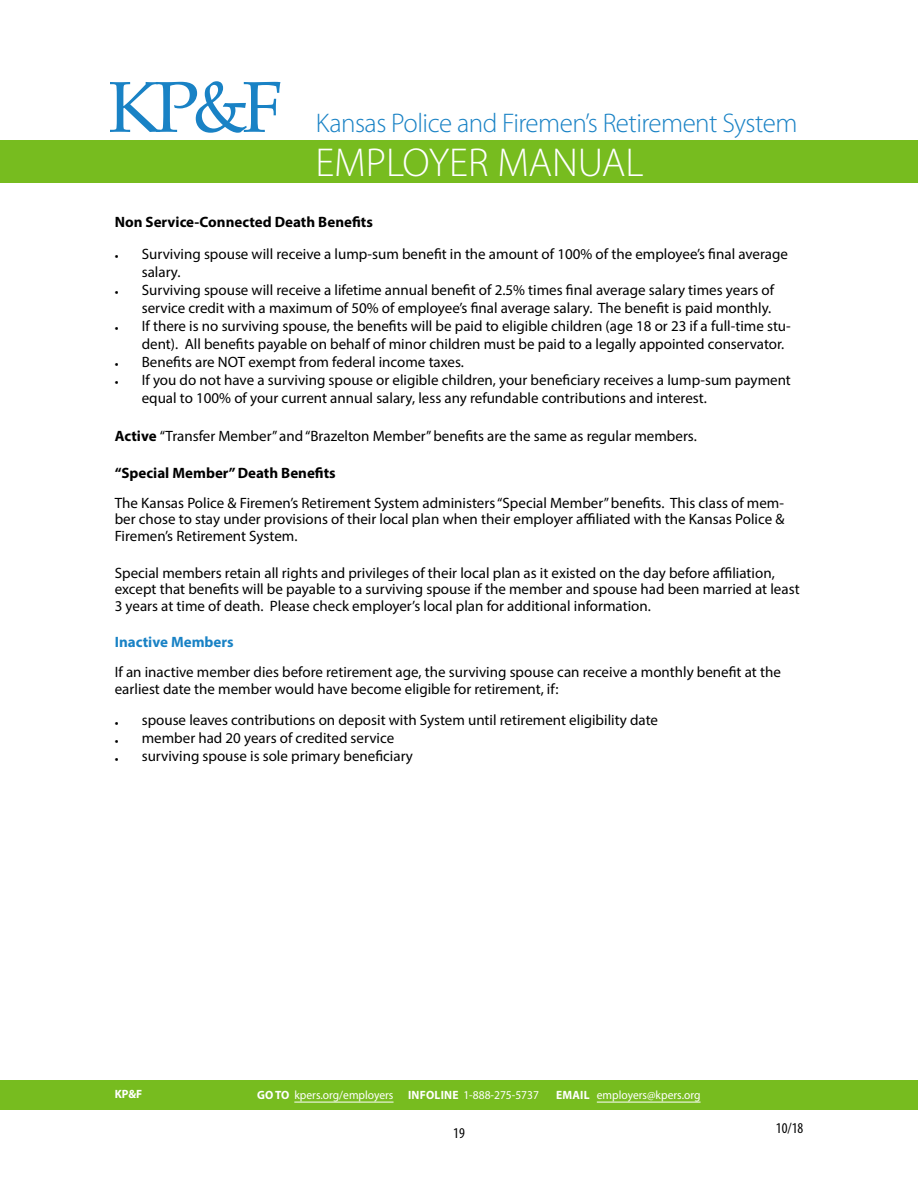
<style>
.page{position:relative;width:918px;height:1188px;background:#fff}
.page>*{position:absolute;margin:0;border:0;box-sizing:border-box;transform-origin:0 0}
.t1{font:72px "Book Antiqua";color:#1982c5}
.t2{font:300 40.5px "Myriad Pro";color:#fff}
.t3{font:300 27px "Myriad Pro";letter-spacing:-.02em;color:#1982c5}
.t4{font:15px/16.5px "Myriad Pro";color:#000}
.t5{font:700 15px "Myriad Pro";color:#000}
.t6{font:700 15px "Myriad Pro";color:#1982c5}
.t7{font:condensed 15px "Myriad Pro";color:#000}
.t8{font:12px "Myriad Pro";color:#fff;scale:.96 1}
.t9{font:700 12px "Myriad Pro";color:#fff;scale:.96 1}
.s1{font-weight:700}
</style>
<div class="page">
<div style="left:0;top:140px;width:918px;height:43px;background:#77bc1f"></div>
<div style="left:0;top:1080px;width:918px;height:29px;background:#77bc1f"></div>
<hr style="left:294px;top:1102px;width:100px;height:1px;background:#fff">
<hr style="left:597px;top:1102px;width:104px;height:1px;background:#fff">
<h1 class="t1" style="left:108px;top:57px;width:176px">KP&amp;F</h1>
<h3 class="t3" style="left:316px;top:107px;width:483px">Kansas Police and Firemen’s Retirement System</h3>
<h2 class="t2" style="left:315px;top:138px;width:330px">EMPLOYER MANUAL</h2>
<p class="t5" style="left:115px;top:212px;width:260px">Non Service-Connected Death Benefts</p>
<p class="t4" style="left:142px;top:244px;width:648px;line-height:18px;text-indent:-27px"><sub>•</sub> Surviving spouse will receive a lump-sum beneft in the amount of 100% of the employee’s fnal average salary.</p>
<p class="t4" style="left:115px;top:280px;width:662px;line-height:18px;text-align:right"><sub>•</sub> Surviving spouse will receive a lifetime annual beneft of 2.5% times fnal average salary times years of service credit with a maximum of 50% of employee’s fnal average salary. The beneft is paid monthly.</p>
<p class="t4" style="left:142px;top:316px;width:651px;line-height:18px;text-indent:-27px"><sub>•</sub> If there is no surviving spouse, the benefts will be paid to eligible children (age 18 or 23 if a full-time stu&shy;dent). All benefts payable on behalf of minor children must be paid to a legally appointed conservator.</p>
<p class="t4" style="left:115px;top:353px;width:351px"><sub>•</sub> Benefts are NOT exempt from federal income taxes.</p>
<p class="t4" style="left:142px;top:370px;width:651px;line-height:18px;text-indent:-27px"><sub>•</sub> If you do not have a surviving spouse or eligible children, your benefciary receives a lump-sum payment equal to 100% of your current annual salary, less any refundable contributions and interest.</p>
<p class="t4" style="left:115px;top:427px;width:584px"><span class="s1">Active</span> “Transfer Member” and “Brazelton Member” benefts are the same as regular members.</p>
<p class="t5" style="left:115px;top:463px;width:223px">“Special Member” Death Benefts</p>
<p class="t4" style="left:115px;top:494px;width:671px;text-align:justify">The Kansas Police &amp; Firemen’s Retirement System administers “Special Member” benefts. This class of mem&shy;ber chose to stay under provisions of their local plan when their employer afliated with the Kansas Police &amp; Firemen’s Retirement System.</p>
<p class="t4" style="left:115px;top:564px;width:686px">Special members retain all rights and privileges of their local plan as it existed on the day before afliation, except that benefts will be payable to a surviving spouse if the member and spouse had been married at least<br>3 years at time of death. Please check employer’s local plan for additional information.</p>
<p class="t6" style="left:115px;top:632px;width:121px">Inactive Members</p>
<p class="t4" style="left:115px;top:664px;width:668px">If an inactive member dies before retirement age, the surviving spouse can receive a monthly beneft at the earliest date the member would have become eligible for retirement, if:</p>
<p class="t4" style="left:115px;top:712px;width:545px"><sub>•</sub> spouse leaves contributions on deposit with System until retirement eligibility date</p>
<p class="t4" style="left:115px;top:730px;width:281px"><sub>•</sub> member had 20 years of credited service</p>
<p class="t4" style="left:115px;top:748px;width:300px"><sub>•</sub> surviving spouse is sole primary benefciary</p>
<p class="t9" style="left:115px;top:1087px;width:30px">KP&amp;F</p>
<p class="t8" style="left:257px;top:1088px;width:295px"><span class="s1">GO TO</span> kpers.org/employers <span class="s1">INFOLINE</span> 1-888-275-5737</p>
<p class="t8" style="left:556px;top:1088px;width:152px"><span class="s1">EMAIL</span> employers@kpers.org</p>
<p class="t7" style="left:453px;top:1124px;width:13px">19</p>
<p class="t7" style="left:776px;top:1119px;width:29px">10/18</p>
</div>
